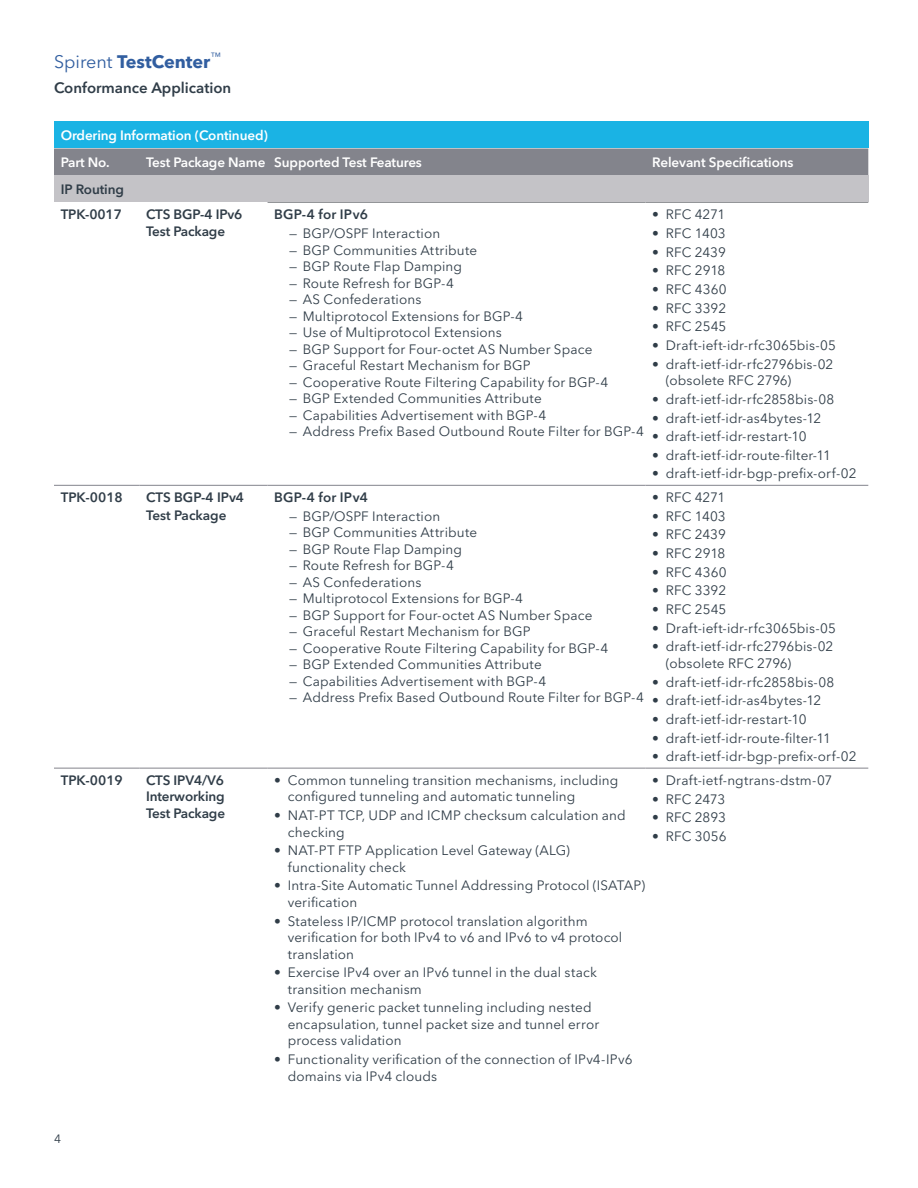
<style>
.page{position:relative;width:918px;height:1188px;background:#fff}
.page>*{position:absolute;margin:0;border:0;box-sizing:border-box;transform-origin:0 0}
.t1{font:700 18px "Avenir Next LT Pro";color:#315ea0}
.t2{font:600 15px "Avenir Next LT Pro";color:#303d48}
.t3{font:13.5px/16.5px "Avenir Next LT Pro";letter-spacing:.01em;color:#303d48}
.t4{font:600 13.5px/16.5px "Avenir Next LT Pro";letter-spacing:-.01em;color:#303d48}
.t5{font:600 13.5px/27px "Avenir Next LT Pro";letter-spacing:-.01em;color:#fff}
.t6{font:600 13.5px "Avenir Next LT Pro";letter-spacing:.015em;color:#303d48}
.t7{font:12px "Avenir Next LT Pro";color:#303d48}
.s1{font-weight:400}
</style>
<div class="page">
<div style="left:54px;top:122px;width:814px;height:26px;background:#1ab3e4"></div>
<svg style="left:54px;top:148px;width:814px;height:28px;background:#878890"></svg>
<div style="left:54px;top:176px;width:814px;height:26px;background:#c4c3c7"></div>
<hr style="left:54px;top:485px;width:85px;height:1px;background:#83848c">
<hr style="left:139px;top:485px;width:129px;height:1px;background:#83848c">
<hr style="left:268px;top:485px;width:378px;height:1px;background:#83848c">
<hr style="left:646px;top:485px;width:222px;height:1px;background:#83848c">
<hr style="left:54px;top:768px;width:85px;height:1px;background:#83848c">
<hr style="left:139px;top:768px;width:129px;height:1px;background:#83848c">
<hr style="left:268px;top:768px;width:378px;height:1px;background:#83848c">
<hr style="left:646px;top:768px;width:222px;height:1px;background:#83848c">
<hr style="left:268px;top:202px;width:378px;height:1px;background:#939598">
<hr style="left:646px;top:202px;width:222px;height:1px;background:#939598">
<h1 class="t1" style="left:54px;top:50px;width:168px"><span class="s1">Spirent</span> TestCenter<sup>™</sup></h1>
<p class="t2" style="left:54px;top:79px;width:179px">Conformance Application</p>
<p class="t5" style="left:61px;top:122px;width:209px">Ordering Information (Continued)<br>Part No.</p>
<p class="t5" style="left:146px;top:149px;width:277px">Test Package Name Supported Test Features</p>
<p class="t5" style="left:652px;top:149px;width:143px">Relevant Specifications</p>
<p class="t4" style="left:61px;top:177px;width:65px;line-height:25.3px">IP Routing<br>TPK-0017</p>
<p class="t4" style="left:146px;top:206px;width:98px">CTS BGP-4 IPv6<br>Test Package</p>
<p class="t6" style="left:274px;top:207px;width:95px">BGP-4 for IPv6</p>
<p class="t3" style="left:289px;top:225px;width:152px">— BGP/OSPF Interaction</p>
<p class="t3" style="left:289px;top:242px;width:189px">— BGP Communities Attribute</p>
<p class="t3" style="left:289px;top:258px;width:174px">— BGP Route Flap Damping</p>
<p class="t3" style="left:289px;top:275px;width:166px">— Route Refresh for BGP-4</p>
<p class="t3" style="left:289px;top:291px;width:134px">— AS Confederations</p>
<p class="t3" style="left:289px;top:308px;width:235px">— Multiprotocol Extensions for BGP-4</p>
<p class="t3" style="left:289px;top:324px;width:214px">— Use of Multiprotocol Extensions</p>
<p class="t3" style="left:289px;top:341px;width:305px">— BGP Support for Four-octet AS Number Space</p>
<p class="t3" style="left:289px;top:357px;width:243px">— Graceful Restart Mechanism for BGP</p>
<p class="t3" style="left:289px;top:374px;width:321px">— Cooperative Route Filtering Capability for BGP-4</p>
<p class="t3" style="left:289px;top:390px;width:254px">— BGP Extended Communities Attribute</p>
<p class="t3" style="left:289px;top:407px;width:259px">— Capabilities Advertisement with BGP-4</p>
<p class="t3" style="left:289px;top:423px;width:356px">— Address Prefix Based Outbound Route Filter for BGP-4</p>
<p class="t4" style="left:61px;top:489px;width:64px">TPK-0018</p>
<p class="t4" style="left:146px;top:488px;width:100px;line-height:18px">CTS BGP-4 IPv4<br>Test Package</p>
<p class="t6" style="left:274px;top:489px;width:95px">BGP-4 for IPv4</p>
<p class="t3" style="left:289px;top:508px;width:152px">— BGP/OSPF Interaction</p>
<p class="t3" style="left:289px;top:524px;width:189px">— BGP Communities Attribute</p>
<p class="t3" style="left:289px;top:541px;width:174px">— BGP Route Flap Damping</p>
<p class="t3" style="left:289px;top:557px;width:166px">— Route Refresh for BGP-4</p>
<p class="t3" style="left:289px;top:574px;width:134px">— AS Confederations</p>
<p class="t3" style="left:289px;top:590px;width:235px">— Multiprotocol Extensions for BGP-4</p>
<p class="t3" style="left:289px;top:607px;width:305px">— BGP Support for Four-octet AS Number Space</p>
<p class="t3" style="left:289px;top:623px;width:243px">— Graceful Restart Mechanism for BGP</p>
<p class="t3" style="left:289px;top:640px;width:321px">— Cooperative Route Filtering Capability for BGP-4</p>
<p class="t3" style="left:289px;top:656px;width:254px">— BGP Extended Communities Attribute</p>
<p class="t3" style="left:289px;top:673px;width:259px">— Capabilities Advertisement with BGP-4</p>
<p class="t3" style="left:289px;top:689px;width:356px">— Address Prefix Based Outbound Route Filter for BGP-4</p>
<p class="t4" style="left:61px;top:772px;width:64px">TPK-0019</p>
<p class="t4" style="left:146px;top:772px;width:81px;text-align:justify">CTS IPV4/V6<br>Interworking Test Package</p>
<p class="t3" style="left:288px;top:772px;width:332px;text-indent:-14px">• Common tunneling transition mechanisms, including configured tunneling and automatic tunneling</p>
<p class="t3" style="left:288px;top:807px;width:340px;text-indent:-14px">• NAT-PT TCP, UDP and ICMP checksum calculation and checking</p>
<p class="t3" style="left:288px;top:842px;width:284px;text-indent:-14px">• NAT-PT FTP Application Level Gateway (ALG) functionality check</p>
<p class="t3" style="left:288px;top:877px;width:359px;text-indent:-14px">• Intra-Site Automatic Tunnel Addressing Protocol (ISATAP) verification</p>
<p class="t3" style="left:288px;top:913px;width:336px;text-indent:-14px">• Stateless IP/ICMP protocol translation algorithm verification for both IPv4 to v6 and IPv6 to v4 protocol translation</p>
<p class="t3" style="left:288px;top:964px;width:311px;text-indent:-14px">• Exercise IPv4 over an IPv6 tunnel in the dual stack transition mechanism</p>
<p class="t3" style="left:288px;top:999px;width:313px;text-indent:-14px">• Verify generic packet tunneling including nested encapsulation, tunnel packet size and tunnel error process validation</p>
<p class="t3" style="left:288px;top:1051px;width:346px;text-indent:-14px">• Functionality verification of the connection of IPv4-IPv6 domains via IPv4 clouds</p>
<p class="t3" style="left:652px;top:207px;width:75px">• RFC 4271</p>
<p class="t3" style="left:652px;top:225px;width:75px">• RFC 1403</p>
<p class="t3" style="left:652px;top:244px;width:75px">• RFC 2439</p>
<p class="t3" style="left:652px;top:262px;width:75px">• RFC 2918</p>
<p class="t3" style="left:652px;top:281px;width:76px">• RFC 4360</p>
<p class="t3" style="left:652px;top:300px;width:75px">• RFC 3392</p>
<p class="t3" style="left:652px;top:318px;width:76px">• RFC 2545</p>
<p class="t3" style="left:652px;top:337px;width:185px">• Draft-ieft-idr-rfc3065bis-05</p>
<p class="t3" style="left:666px;top:356px;width:169px;text-indent:-14px">• draft-ietf-idr-rfc2796bis-02 (obsolete RFC 2796)</p>
<p class="t3" style="left:652px;top:391px;width:184px">• draft-ietf-idr-rfc2858bis-08</p>
<p class="t3" style="left:652px;top:410px;width:170px">• draft-ietf-idr-as4bytes-12</p>
<p class="t3" style="left:652px;top:428px;width:156px">• draft-ietf-idr-restart-10</p>
<p class="t3" style="left:652px;top:447px;width:180px">• draft-ietf-idr-route-filter-11</p>
<p class="t3" style="left:652px;top:466px;width:206px">• draft-ietf-idr-bgp-prefix-orf-02</p>
<p class="t3" style="left:652px;top:489px;width:75px">• RFC 4271</p>
<p class="t3" style="left:652px;top:508px;width:75px">• RFC 1403</p>
<p class="t3" style="left:652px;top:527px;width:75px">• RFC 2439</p>
<p class="t3" style="left:652px;top:545px;width:75px">• RFC 2918</p>
<p class="t3" style="left:652px;top:564px;width:76px">• RFC 4360</p>
<p class="t3" style="left:652px;top:583px;width:75px">• RFC 3392</p>
<p class="t3" style="left:652px;top:601px;width:76px">• RFC 2545</p>
<p class="t3" style="left:652px;top:620px;width:185px">• Draft-ieft-idr-rfc3065bis-05</p>
<p class="t3" style="left:666px;top:638px;width:169px;text-indent:-14px">• draft-ietf-idr-rfc2796bis-02 (obsolete RFC 2796)</p>
<p class="t3" style="left:652px;top:674px;width:184px">• draft-ietf-idr-rfc2858bis-08</p>
<p class="t3" style="left:652px;top:692px;width:170px">• draft-ietf-idr-as4bytes-12</p>
<p class="t3" style="left:652px;top:711px;width:156px">• draft-ietf-idr-restart-10</p>
<p class="t3" style="left:652px;top:730px;width:180px">• draft-ietf-idr-route-filter-11</p>
<p class="t3" style="left:652px;top:748px;width:206px">• draft-ietf-idr-bgp-prefix-orf-02</p>
<p class="t3" style="left:652px;top:772px;width:182px">• Draft-ietf-ngtrans-dstm-07</p>
<p class="t3" style="left:652px;top:791px;width:74px">• RFC 2473</p>
<p class="t3" style="left:652px;top:809px;width:75px">• RFC 2893</p>
<p class="t3" style="left:652px;top:828px;width:76px">• RFC 3056</p>
<p class="t7" style="left:54px;top:1132px;width:8px">4</p>
</div>
